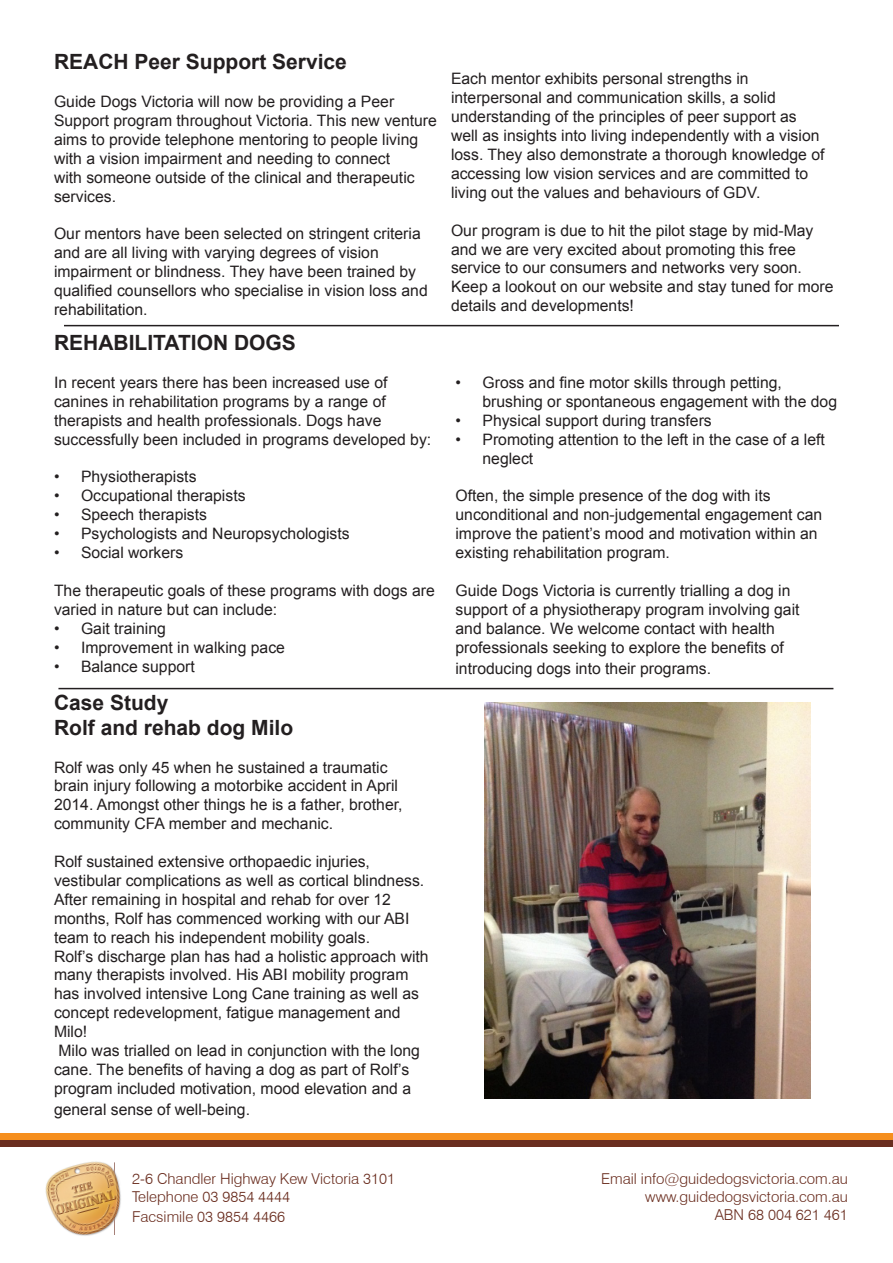
<style>
.page{position:relative;width:893px;height:1263px;background:#fff}
.page>*{position:absolute;margin:0;border:0;box-sizing:border-box;transform-origin:0 0}
.t1{font:700 21px "Arial";color:#231f20}
.t2{font:15.75px/18.9px "Arial";color:#231f20}
.t3{font:300 15px "Swiss 721 BT";color:#6a2d1f}
</style>
<div class="page">
<div style="left:0;top:1140px;width:893px;height:7px;background:#6a2d1f"></div>
<div style="left:0;top:1133px;width:893px;height:7px;background:#f68f1e"></div>
<img style="left:45px;top:1161px;width:76px;height:75px">
<div style="left:100px;top:1235px;width:44px;height:28px;background:#fff"></div>
<hr style="left:64px;top:325px;width:775px;height:1px;background:#231f20">
<img style="left:485px;top:703px;width:325px;height:395px">
<hr style="left:58px;top:688px;width:775px;height:1px;background:#231f20">
<p class="t1" style="left:54px;top:48px;width:294px">REACH Peer Support Service</p>
<p class="t2" style="left:54px;top:92px;width:384px">Guide Dogs Victoria will now be providing a Peer Support program throughout Victoria. This new venture aims to provide telephone mentoring to people living with a vision impairment and needing to connect<br>with someone outside of the clinical and therapeutic services.</p>
<p class="t2" style="left:54px;top:225px;width:375px">Our mentors have been selected on stringent criteria and are all living with varying degrees of vision impairment or blindness. They have been trained by qualified counsellors who specialise in vision loss and rehabilitation.</p>
<p class="t1" style="left:54px;top:329px;width:243px">REHABILITATION DOGS</p>
<p class="t2" style="left:54px;top:373px;width:379px">In recent years there has been increased use of canines in rehabilitation programs by a range of therapists and health professionals. Dogs have successfully been included in programs developed by:</p>
<p class="t2" style="left:54px;top:468px;width:144px">• Physiotherapists</p>
<p class="t2" style="left:54px;top:487px;width:193px">• Occupational therapists</p>
<p class="t2" style="left:54px;top:505px;width:155px">• Speech therapists</p>
<p class="t2" style="left:54px;top:524px;width:297px">• Psychologists and Neuropsychologists</p>
<p class="t2" style="left:54px;top:543px;width:131px">• Social workers</p>
<p class="t2" style="left:54px;top:581px;width:382px">The therapeutic goals of these programs with dogs are varied in nature but can include:</p>
<p class="t2" style="left:54px;top:619px;width:113px">• Gait training</p>
<p class="t2" style="left:54px;top:638px;width:232px">• Improvement in walking pace</p>
<p class="t2" style="left:54px;top:657px;width:142px">• Balance support</p>
<p class="t1" style="left:54px;top:688px;width:116px">Case Study</p>
<p class="t1" style="left:54px;top:713px;width:241px">Rolf and rehab dog Milo</p>
<p class="t2" style="left:54px;top:758px;width:350px">Rolf was only 45 when he sustained a traumatic brain injury following a motorbike accident in April 2014. Amongst other things he is a father, brother, community CFA member and mechanic.</p>
<p class="t2" style="left:54px;top:852px;width:372px">Rolf sustained extensive orthopaedic injuries, vestibular complications as well as cortical blindness.<br>After remaining in hospital and rehab for over 12 months, Rolf has commenced working with our ABI team to reach his independent mobility goals.</p>
<p class="t2" style="left:54px;top:947px;width:376px">Rolf’s discharge plan has had a holistic approach with many therapists involved. His ABI mobility program has involved intensive Long Cane training as well as concept redevelopment, fatigue management and Milo!</p>
<p class="t2" style="left:54px;top:1041px;width:367px">Milo was trialled on lead in conjunction with the long cane. The benefits of having a dog as part of Rolf’s program included motivation, mood elevation and a</p>
<p class="t2" style="left:54px;top:1101px;width:198px">general sense of well-being.</p>
<p class="t2" style="left:451px;top:70px;width:375px">Each mentor exhibits personal strengths in interpersonal and communication skills, a solid understanding of the principles of peer support as well as insights into living independently with a vision loss. They also demonstrate a thorough knowledge of accessing low vision services and are committed to living out the values and behaviours of GDV.</p>
<p class="t2" style="left:451px;top:221px;width:384px">Our program is due to hit the pilot stage by mid-May and we are very excited about promoting this free service to our consumers and networks very soon.<br>Keep a lookout on our website and stay tuned for more details and developments!</p>
<p class="t2" style="left:482px;top:373px;width:356px;text-indent:-27px">• Gross and fine motor skills through petting, brushing or spontaneous engagement with the dog</p>
<p class="t2" style="left:455px;top:411px;width:258px">• Physical support during transfers</p>
<p class="t2" style="left:482px;top:430px;width:344px;text-indent:-27px">• Promoting attention to the left in the case of a left neglect</p>
<p class="t2" style="left:455px;top:487px;width:368px">Often, the simple presence of the dog with its unconditional and non-judgemental engagement can improve the patient’s mood and motivation within an existing rehabilitation program.</p>
<p class="t2" style="left:455px;top:581px;width:346px">Guide Dogs Victoria is currently trialling a dog in support of a physiotherapy program involving gait and balance. We welcome contact with health professionals seeking to explore the benefits of</p>
<p class="t2" style="left:455px;top:659px;width:257px">introducing dogs into their programs.</p>
<p class="t3" style="left:132px;top:1169px;width:264px">2-6 Chandler Highway Kew Victoria 3101</p>
<p class="t3" style="left:132px;top:1187px;width:159px">Telephone 03 9854 4444</p>
<p class="t3" style="left:132px;top:1207px;width:154px">Facsimile 03 9854 4466</p>
<p class="t3" style="left:601px;top:1169px;width:248px">Email info@guidedogsvictoria.com.au</p>
<p class="t3" style="left:645px;top:1187px;width:204px">www.guidedogsvictoria.com.au</p>
<p class="t3" style="left:715px;top:1205px;width:135px">ABN 68 004 621 461</p>
</div>
